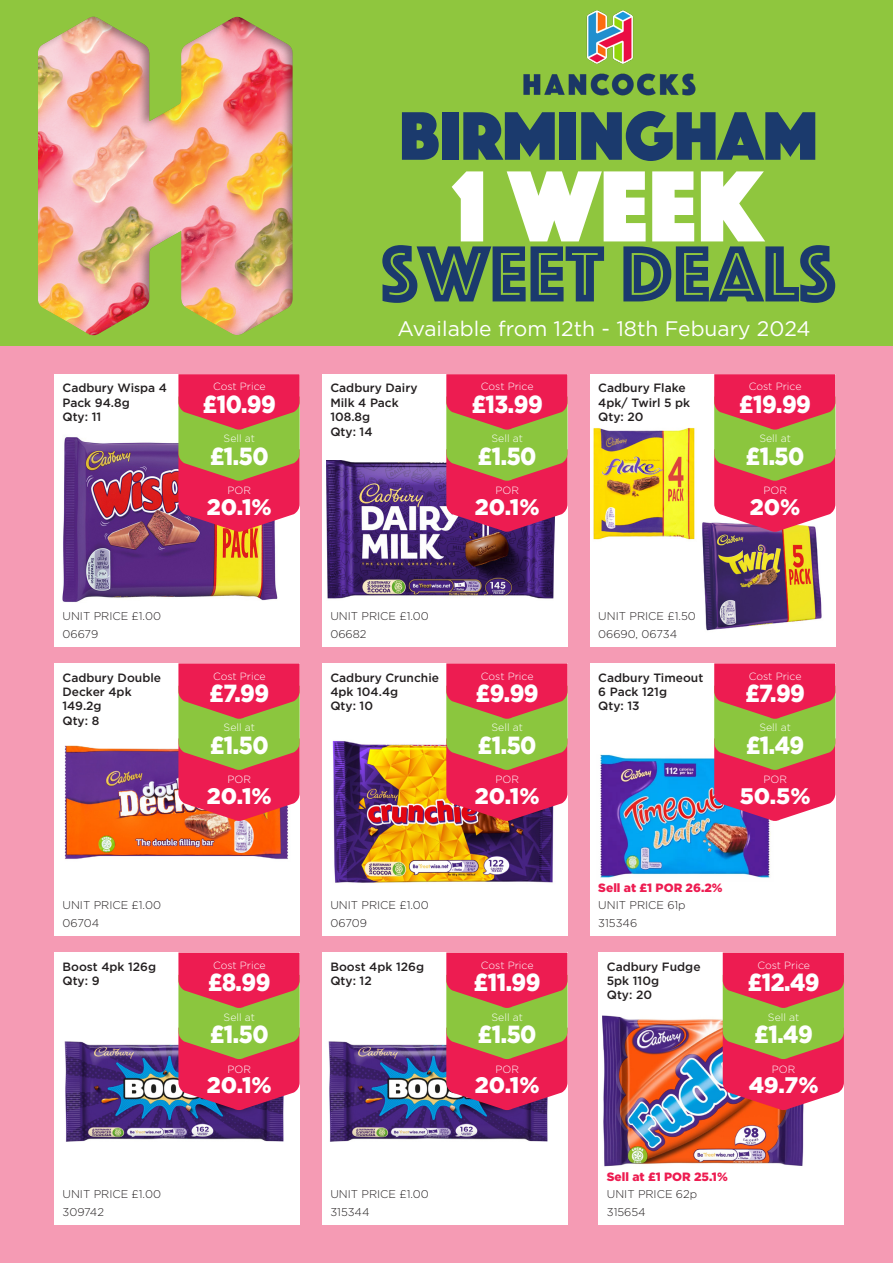
<style>
.page{position:relative;width:893px;height:1263px;background:#f59bb4}
.page>*{position:absolute;margin:0;border:0;box-sizing:border-box;transform-origin:0 0}
.t1{font:105px "Phosphate Solid";color:#fff}
.t2{font:82.5px "Phosphate Inline";color:#1b3a6d}
.t3{font:71.25px "Phosphate Solid";color:#1b3a6d}
.t4{font:900 24.75px "Gotham";letter-spacing:-.02em;color:#fff;scale:.9 1}
.t5{font:900 22.5px "Gotham";color:#fff}
.t6{font:21px "Gotham";color:#fff}
.t7{font:500 12px/14.4px "Gotham";color:#231f20}
.t8{font:900 12px "Gotham";color:#ed1c51}
.t9{font:300 11.25px "Gotham";color:#231f20}
.t10{font:300 10.5px "Gotham";color:#fff}
</style>
<div class="page">
<div style="left:0;top:0;width:893px;height:346px;background:#8fc63e"></div>
<div style="left:36px;top:15px;width:258px;height:323px;background:#231f20;opacity:.43"></div>
<img style="left:523px;top:10px;width:173px;height:86px">
<div style="left:590px;top:374px;width:245px;height:272px;background:#fff"></div>
<img style="left:593px;top:427px;width:102px;height:113px">
<img style="left:702px;top:522px;width:120px;height:109px">
<div style="left:322px;top:663px;width:245px;height:272px;background:#fff"></div>
<img style="left:332px;top:741px;width:222px;height:142px">
<div style="left:54px;top:663px;width:246px;height:272px;background:#fff"></div>
<img style="left:64px;top:745px;width:225px;height:114px">
<div style="left:322px;top:374px;width:245px;height:272px;background:#fff"></div>
<img style="left:326px;top:460px;width:228px;height:139px">
<div style="left:54px;top:374px;width:246px;height:272px;background:#fff"></div>
<img style="left:63px;top:437px;width:215px;height:165px">
<svg style="left:714px;top:374px;width:121px;height:158px;background:#cb5d52"></svg>
<svg style="left:178px;top:374px;width:122px;height:158px;background:#c95a50"></svg>
<svg style="left:178px;top:663px;width:122px;height:158px;background:#cc5b4e"></svg>
<svg style="left:446px;top:663px;width:121px;height:158px;background:#c8574d"></svg>
<svg style="left:446px;top:374px;width:121px;height:158px;background:#c65850"></svg>
<div style="left:590px;top:663px;width:245px;height:272px;background:#fff"></div>
<img style="left:600px;top:754px;width:171px;height:124px">
<svg style="left:714px;top:663px;width:121px;height:158px;background:#c75d54"></svg>
<div style="left:322px;top:952px;width:245px;height:273px;background:#fff"></div>
<img style="left:328px;top:1041px;width:220px;height:101px">
<div style="left:54px;top:952px;width:246px;height:273px;background:#fff"></div>
<img style="left:64px;top:1041px;width:220px;height:101px">
<svg style="left:178px;top:952px;width:122px;height:158px;background:#c55a51"></svg>
<svg style="left:446px;top:952px;width:121px;height:158px;background:#c55a51"></svg>
<div style="left:598px;top:952px;width:246px;height:273px;background:#fff"></div>
<img style="left:603px;top:1015px;width:201px;height:152px">
<svg style="left:723px;top:952px;width:121px;height:158px;background:#cb5c50"></svg>
<p class="t7" style="left:63px;top:381px;width:106px">Cadbury Wispa 4<br>Pack 94.8g</p>
<p class="t7" style="left:63px;top:409px;width:40px">Qty: 11</p>
<p class="t10" style="left:213px;top:381px;width:54px">Cost Price</p>
<p class="t4" style="left:203px;top:390px;width:83px">£10.99</p>
<p class="t10" style="left:224px;top:433px;width:33px">Sell at</p>
<p class="t4" style="left:210px;top:442px;width:67px">£1.50</p>
<p class="t10" style="left:228px;top:485px;width:25px">POR</p>
<p class="t5" style="left:207px;top:494px;width:66px">20.1%</p>
<h3 class="t3" style="left:399px;top:100px;width:420px">BIRMINGHAM</h3>
<h1 class="t1" style="left:454px;top:154px;width:311px">1 WEEK</h1>
<h2 class="t2" style="left:381px;top:215px;width:456px">SWEET DEALS</h2>
<h3 class="t6" style="left:397px;top:315px;width:415px">Available from 12th - 18th Febuary 2024</h3>
<p class="t7" style="left:330px;top:381px;width:89px">Cadbury Dairy<br>Milk 4 Pack<br>108.8g</p>
<p class="t7" style="left:330px;top:424px;width:44px">Qty: 14</p>
<p class="t10" style="left:481px;top:381px;width:54px">Cost Price</p>
<p class="t4" style="left:472px;top:390px;width:80px">£13.99</p>
<p class="t10" style="left:492px;top:433px;width:33px">Sell at</p>
<p class="t4" style="left:478px;top:442px;width:67px">£1.50</p>
<p class="t10" style="left:495px;top:485px;width:25px">POR</p>
<p class="t5" style="left:475px;top:494px;width:66px">20.1%</p>
<p class="t7" style="left:598px;top:381px;width:93px">Cadbury Flake<br>4pk/ Twirl 5 pk</p>
<p class="t7" style="left:598px;top:409px;width:47px">Qty: 20</p>
<p class="t10" style="left:749px;top:381px;width:54px">Cost Price</p>
<p class="t4" style="left:739px;top:390px;width:81px">£19.99</p>
<p class="t4" style="left:746px;top:442px;width:67px">£1.50</p>
<p class="t5" style="left:750px;top:494px;width:52px">20%</p>
<p class="t10" style="left:759px;top:433px;width:33px">Sell at</p>
<p class="t10" style="left:763px;top:485px;width:25px">POR</p>
<p class="t9" style="left:63px;top:610px;width:100px">UNIT PRICE £1.00</p>
<p class="t9" style="left:63px;top:628px;width:37px">06679</p>
<p class="t9" style="left:330px;top:610px;width:100px">UNIT PRICE £1.00</p>
<p class="t9" style="left:330px;top:628px;width:38px">06682</p>
<p class="t9" style="left:598px;top:610px;width:99px">UNIT PRICE £1.50</p>
<p class="t9" style="left:598px;top:628px;width:80px">06690, 06734</p>
<p class="t7" style="left:63px;top:670px;width:100px">Cadbury Double<br>Decker 4pk<br>149.2g</p>
<p class="t7" style="left:63px;top:713px;width:38px">Qty: 8</p>
<p class="t10" style="left:213px;top:670px;width:54px">Cost Price</p>
<p class="t10" style="left:481px;top:670px;width:54px">Cost Price</p>
<p class="t7" style="left:330px;top:670px;width:110px">Cadbury Crunchie<br>4pk 104.4g</p>
<p class="t7" style="left:330px;top:699px;width:44px">Qty: 10</p>
<p class="t4" style="left:210px;top:679px;width:68px">£7.99</p>
<p class="t4" style="left:476px;top:679px;width:71px">£9.99</p>
<p class="t10" style="left:224px;top:722px;width:33px">Sell at</p>
<p class="t10" style="left:492px;top:722px;width:33px">Sell at</p>
<p class="t4" style="left:210px;top:731px;width:67px">£1.50</p>
<p class="t4" style="left:478px;top:731px;width:67px">£1.50</p>
<p class="t10" style="left:228px;top:774px;width:25px">POR</p>
<p class="t10" style="left:495px;top:774px;width:25px">POR</p>
<p class="t5" style="left:207px;top:783px;width:66px">20.1%</p>
<p class="t5" style="left:475px;top:783px;width:66px">20.1%</p>
<p class="t7" style="left:598px;top:670px;width:106px">Cadbury Timeout<br>6 Pack 121g</p>
<p class="t7" style="left:598px;top:699px;width:43px">Qty: 13</p>
<p class="t10" style="left:749px;top:670px;width:54px">Cost Price</p>
<p class="t4" style="left:745px;top:679px;width:68px">£7.99</p>
<p class="t4" style="left:746px;top:731px;width:66px">£1.49</p>
<p class="t5" style="left:740px;top:783px;width:72px">50.5%</p>
<p class="t10" style="left:759px;top:722px;width:33px">Sell at</p>
<p class="t10" style="left:763px;top:774px;width:25px">POR</p>
<p class="t9" style="left:63px;top:899px;width:100px">UNIT PRICE £1.00</p>
<p class="t9" style="left:63px;top:917px;width:38px">06704</p>
<p class="t9" style="left:330px;top:899px;width:100px">UNIT PRICE £1.00</p>
<p class="t9" style="left:330px;top:917px;width:38px">06709</p>
<p class="t8" style="left:598px;top:880px;width:126px">Sell at £1 POR 26.2%</p>
<p class="t9" style="left:598px;top:899px;width:89px">UNIT PRICE 61p</p>
<p class="t9" style="left:598px;top:917px;width:40px">315346</p>
<p class="t7" style="left:63px;top:959px;width:95px">Boost 4pk 126g</p>
<p class="t7" style="left:63px;top:973px;width:39px">Qty: 9</p>
<p class="t10" style="left:213px;top:959px;width:54px">Cost Price</p>
<p class="t10" style="left:481px;top:959px;width:54px">Cost Price</p>
<p class="t7" style="left:330px;top:959px;width:95px">Boost 4pk 126g</p>
<p class="t7" style="left:330px;top:973px;width:43px">Qty: 12</p>
<p class="t4" style="left:208px;top:968px;width:71px">£8.99</p>
<p class="t4" style="left:474px;top:968px;width:76px">£11.99</p>
<p class="t4" style="left:210px;top:1020px;width:67px">£1.50</p>
<p class="t4" style="left:478px;top:1020px;width:67px">£1.50</p>
<p class="t5" style="left:207px;top:1072px;width:66px">20.1%</p>
<p class="t5" style="left:475px;top:1072px;width:66px">20.1%</p>
<p class="t10" style="left:224px;top:1011px;width:33px">Sell at</p>
<p class="t10" style="left:492px;top:1011px;width:33px">Sell at</p>
<p class="t10" style="left:228px;top:1063px;width:25px">POR</p>
<p class="t10" style="left:495px;top:1063px;width:25px">POR</p>
<p class="t7" style="left:607px;top:959px;width:95px">Cadbury Fudge<br>5pk 110g</p>
<p class="t7" style="left:607px;top:988px;width:47px">Qty: 20</p>
<p class="t10" style="left:757px;top:959px;width:54px">Cost Price</p>
<p class="t4" style="left:748px;top:968px;width:81px">£12.49</p>
<p class="t4" style="left:755px;top:1020px;width:66px">£1.49</p>
<p class="t5" style="left:749px;top:1072px;width:71px">49.7%</p>
<p class="t10" style="left:768px;top:1011px;width:33px">Sell at</p>
<p class="t10" style="left:772px;top:1063px;width:25px">POR</p>
<p class="t9" style="left:63px;top:1188px;width:100px">UNIT PRICE £1.00</p>
<p class="t9" style="left:63px;top:1206px;width:43px">309742</p>
<p class="t9" style="left:330px;top:1188px;width:100px">UNIT PRICE £1.00</p>
<p class="t9" style="left:330px;top:1206px;width:41px">315344</p>
<p class="t8" style="left:607px;top:1169px;width:122px">Sell at £1 POR 25.1%</p>
<p class="t9" style="left:607px;top:1188px;width:92px">UNIT PRICE 62p</p>
<p class="t9" style="left:607px;top:1206px;width:40px">315654</p>
</div>
